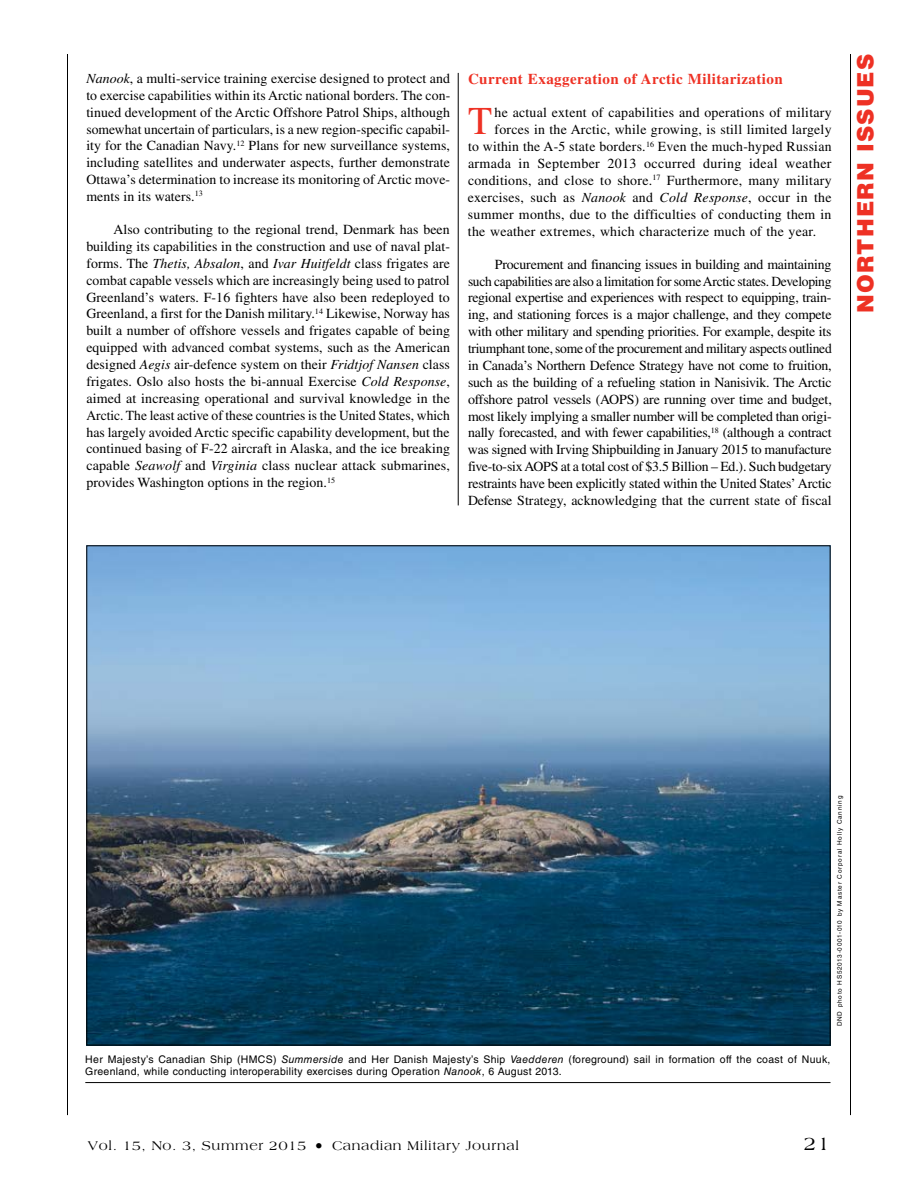
<style>
.page{position:relative;width:918px;height:1188px;background:#fff}
.page>*{position:absolute;margin:0;border:0;box-sizing:border-box;transform-origin:0 0}
.t1{font:39.3px "Times LT Std";color:#ee3124}
.t2{font:900 22.5px "Helvetica LT Std";letter-spacing:.05em;color:#ee3124}
.t3{font:19.5px "Americana Std";color:#000}
.t4{font:700 15px "Times LT Std";letter-spacing:.03em;color:#ee3124}
.t5{font:13.8px/16.8px "Times LT Std";letter-spacing:.015em;color:#000;text-align:justify}
.t6{font:13.5px "Americana Std";letter-spacing:.05em;color:#000}
.t7{font:10.5px/12.8px "Helvetica LT Std";letter-spacing:.03em;color:#000}
.t8{font:6.3px "Helvetica LT Std";letter-spacing:.125em;color:#000}
.s1{font-style:italic}
.s2{font-size:16.5px}
</style>
<div class="page">
<hr style="left:850px;top:54px;width:1px;height:1061px;background:#000">
<hr style="left:67px;top:54px;width:1px;height:1061px;background:#000">
<hr style="left:458px;top:73px;width:1px;height:432px;background:#000">
<hr style="left:85px;top:1082px;width:746px;height:1px;background:#000">
<img style="left:88px;top:547px;width:741px;height:496px">
<p class="t5" style="left:86px;top:70px;width:365px"><span class="s1">Nanook</span>, a multi-service training exercise designed to protect and to exercise capabilities within its Arctic national borders. The con&shy;tinued development of the Arctic Offshore Patrol Ships, although somewhat uncertain of particulars, is a new region-specific capabil&shy;ity for the Canadian Navy.<sup>12</sup> Plans for new surveillance systems, including satellites and underwater aspects, further demonstrate Ottawa’s determination to increase its monitoring of Arctic move&shy;ments in its waters.<sup>13</sup></p>
<p class="t5" style="left:86px;top:221px;width:365px;text-indent:27px">Also contributing to the regional trend, Denmark has been building its capabilities in the construction and use of naval plat&shy;forms. The <span class="s1">Thetis, Absalon</span>, and <span class="s1">Ivar Huitfeldt</span> class frigates are combat capable vessels which are increasingly being used to patrol Greenland’s waters. F-16 fighters have also been redeployed to Greenland, a first for the Danish military.<sup>14</sup> Likewise, Norway has built a number of offshore vessels and frigates capable of being equipped with advanced combat systems, such as the American designed <span class="s1">Aegis</span> air-defence system on their <span class="s1">Fridtjof Nansen</span> class frigates. Oslo also hosts the bi-annual Exercise <span class="s1">Cold Response</span>, aimed at increasing operational and survival knowledge in the Arctic. The least active of these countries is the United States, which has largely avoided Arctic specific capability development, but the continued basing of F-22 aircraft in Alaska, and the ice breaking capable <span class="s1">Seawolf</span> and <span class="s1">Virginia</span> class nuclear attack submarines, provides Washington options in the region.<sup>15</sup></p>
<p class="t4" style="left:468px;top:70px;width:316px">Current Exaggeration of Arctic Militarization</p>
<h1 class="t1" style="left:468px;top:99px;width:26px">T</h1>
<p class="t5" style="left:495px;top:104px;width:339px">he actual extent of capabilities and operations of military</p>
<p class="t5" style="left:495px;top:121px;width:339px">forces in the Arctic, while growing, is still limited largely</p>
<p class="t5" style="left:468px;top:138px;width:365px">to within the A-5 state borders.<sup>16</sup> Even the much-hyped Russian</p>
<p class="t5" style="left:468px;top:155px;width:365px">armada in September 2013 occurred during ideal weather</p>
<p class="t5" style="left:468px;top:172px;width:365px">conditions, and close to shore.<sup>17</sup> Furthermore, many military</p>
<p class="t5" style="left:468px;top:189px;width:365px">exercises, such as <span class="s1">Nanook</span> and <span class="s1">Cold Response</span>, occur in the</p>
<p class="t5" style="left:468px;top:206px;width:365px">summer months, due to the difficulties of conducting them in</p>
<p class="t5" style="left:468px;top:222px;width:350px">the weather extremes, which characterize much of the year.</p>
<p class="t5" style="left:468px;top:255px;width:365px;text-indent:27px">Procurement and financing issues in building and maintaining such capabilities are also a limitation for some Arctic states. Developing regional expertise and experiences with respect to equipping, train&shy;ing, and stationing forces is a major challenge, and they compete with other military and spending priorities. For example, despite its triumphant tone, some of the procurement and military aspects outlined in Canada’s Northern Defence Strategy have not come to fruition, such as the building of a refueling station in Nanisivik. The Arctic offshore patrol vessels (AOPS) are running over time and budget, most likely implying a smaller number will be completed than origi&shy;nally forecasted, and with fewer capabilities,<sup>18</sup> (although a contract was signed with Irving Shipbuilding in January 2015 to manufacture five-to-six AOPS at a total cost of $3.5 Billion – Ed.). Such budgetary restraints have been explicitly stated within the United States’ Arctic Defense Strategy, acknowledging that the current state of fiscal</p>
<h2 class="t2" style="left:851px;top:313px;width:260px;rotate:-90deg">NORTHERN ISSUES</h2>
<p class="t8" style="left:836px;top:1026px;width:232px;rotate:-90deg">DND photo HS52013-0001-010 by Master Corporal Holly Canning</p>
<p class="t7" style="left:85px;top:1053px;width:747px">Her Majesty’s Canadian Ship (HMCS) <span class="s1">Summerside</span> and Her Danish Majesty’s Ship <span class="s1">Vaedderen</span> (foreground) sail in formation off the coast of Nuuk,<br>Greenland, while conducting interoperability exercises during Operation <span class="s1">Nanook</span>, 6 August 2013.</p>
<p class="t6" style="left:88px;top:1138px;width:433px">Vol. 15, No. 3, Summer 2015 <span class="s2">•</span> Canadian Military Journal</p>
<h3 class="t3" style="left:804px;top:1132px;width:28px">21</h3>
</div>
